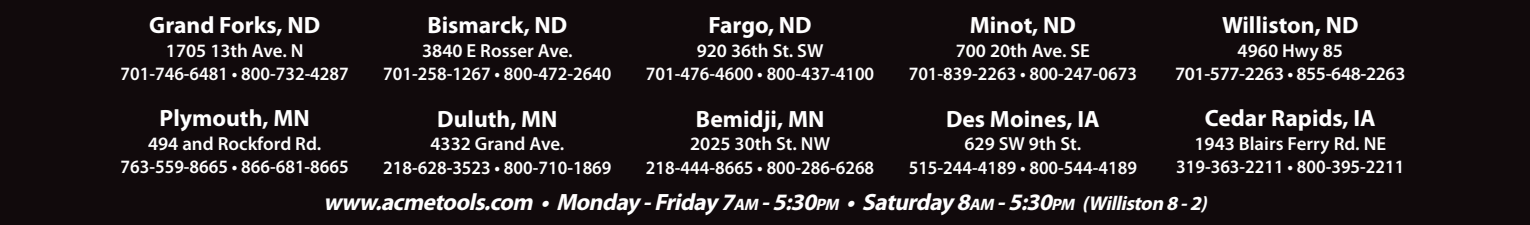
<style>
.page{position:relative;width:1530px;height:225px;background:#110a0c}
.page>*{position:absolute;margin:0;border:0;box-sizing:border-box;transform-origin:0 0}
.t1{font:700 23.75px "Myriad Pro";color:#fff}
.t2{font:italic 700 23.75px "Myriad Pro";color:#fff}
.t3{font:600 19px "Myriad Pro";color:#fff;scale:.95 1}
.t4{font:600 19px "Myriad Pro";color:#fff}
.t5{font:600 19px "Myriad Pro";letter-spacing:-.02em;color:#fff}
.s1{font-size:16.5px}
.s2{font-size:20px}
</style>
<div class="page">
<p class="t1" style="left:149px;top:10px;width:173px">Grand Forks, ND</p>
<p class="t4" style="left:166px;top:38px;width:139px">1705 13th Ave. N</p>
<p class="t3" style="left:121px;top:62px;width:242px">701-746-6481 • 800-732-4287</p>
<p class="t1" style="left:160px;top:103px;width:152px">Plymouth, MN</p>
<p class="t4" style="left:148px;top:131px;width:175px">494 and Rockford Rd.</p>
<p class="t3" style="left:121px;top:155px;width:242px">763-559-8665 • 866-681-8665</p>
<p class="t1" style="left:427px;top:10px;width:141px">Bismarck, ND</p>
<p class="t4" style="left:422px;top:38px;width:152px">3840 E Rosser Ave.</p>
<p class="t3" style="left:383px;top:62px;width:242px">701-258-1267 • 800-472-2640</p>
<p class="t1" style="left:437px;top:103px;width:122px">Duluth, MN</p>
<p class="t4" style="left:430px;top:132px;width:135px">4332 Grand Ave.</p>
<p class="t3" style="left:383px;top:155px;width:242px">218-628-3523 • 800-710-1869</p>
<p class="t1" style="left:709px;top:10px;width:105px">Fargo, ND</p>
<p class="t4" style="left:697px;top:38px;width:128px">920 36th St. SW</p>
<p class="t3" style="left:646px;top:62px;width:242px">701-476-4600 • 800-437-4100</p>
<p class="t1" style="left:696px;top:103px;width:130px">Bemidji, MN</p>
<p class="t4" style="left:690px;top:132px;width:141px">2025 30th St. NW</p>
<p class="t3" style="left:646px;top:155px;width:242px">218-444-8665 • 800-286-6268</p>
<p class="t1" style="left:970px;top:10px;width:108px">Minot, ND</p>
<p class="t4" style="left:956px;top:38px;width:136px">700 20th Ave. SE</p>
<p class="t3" style="left:909px;top:62px;width:242px">701-839-2263 • 800-247-0673</p>
<p class="t1" style="left:946px;top:103px;width:155px">Des Moines, IA</p>
<p class="t4" style="left:964px;top:132px;width:118px">629 SW 9th St.</p>
<p class="t3" style="left:909px;top:155px;width:242px">515-244-4189 • 800-544-4189</p>
<p class="t1" style="left:1222px;top:10px;width:138px">Williston, ND</p>
<p class="t4" style="left:1238px;top:38px;width:107px">4960 Hwy 85</p>
<p class="t5" style="left:1175px;top:62px;width:232px">701-577-2263 • 855-648-2263</p>
<p class="t1" style="left:1205px;top:103px;width:173px">Cedar Rapids, IA</p>
<p class="t4" style="left:1194px;top:131px;width:193px">1943 Blairs Ferry Rd. NE</p>
<p class="t3" style="left:1176px;top:155px;width:242px">319-363-2211 • 800-395-2211</p>
<p class="t2" style="left:323px;top:186px;width:890px">www.acmetools.com • Monday-Friday7<span class="s1">AM</span> -5:30<span class="s1">PM</span> • Saturday8<span class="s1">AM</span> -5:30<span class="s1">PM</span> <span class="s2">(W</span><span class="s2">illiston</span> <span class="s2">8-2)</span></p>
</div>
